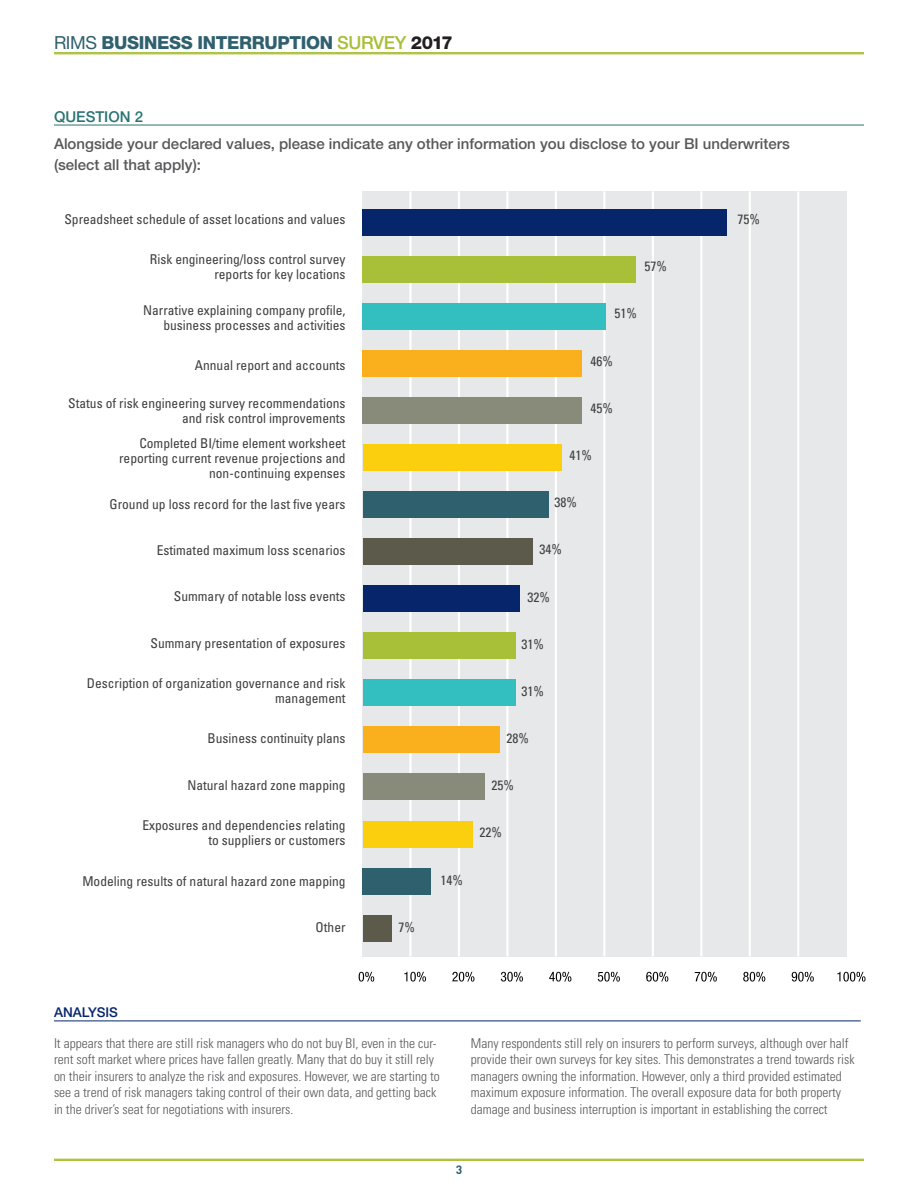
<style>
.page{position:relative;width:918px;height:1188px;background:#fff}
.page>*{position:absolute;margin:0;border:0;box-sizing:border-box;transform-origin:0 0}
.t1{font:800 18px "Helvetica Neue";letter-spacing:-.02em;color:#2f606e}
.t2{font:500 15px/21px "Helvetica Neue";color:#57585a}
.t3{font:500 15px "Helvetica Neue";color:#2a7372}
.t4{font:condensed 13.5px/15px "Univers";color:#3e3e3f;text-align:right}
.t5{font:300 condensed 13.5px/16.5px "Univers";color:#57585a}
.t6{font:500 13.5px "Helvetica Neue";color:#06256b}
.t7{font:700 12px "DIN";color:#2f606e}
.s1{font-weight:400}
.s2{font-weight:500;color:#a8bf38}
.s3{color:#231f20}
</style>
<div class="page">
<hr style="left:54px;top:52px;width:810px;height:1px;background:#a8bf38">
<hr style="left:54px;top:53px;width:810px;height:1px;background:#a8bf38">
<hr style="left:54px;top:54px;width:810px;height:1px;background:#a8bf38">
<hr style="left:54px;top:1159px;width:810px;height:1px;background:#a8bf38">
<hr style="left:54px;top:1160px;width:810px;height:1px;background:#a8bf38">
<div style="left:362px;top:191px;width:485px;height:765px;background:#e7e8e9"></div>
<hr style="left:409px;top:191px;width:3px;height:765px;background:#fff">
<hr style="left:458px;top:191px;width:2px;height:765px;background:#fff">
<hr style="left:506px;top:191px;width:3px;height:765px;background:#fff">
<hr style="left:555px;top:191px;width:2px;height:765px;background:#fff">
<hr style="left:603px;top:191px;width:2px;height:765px;background:#fff">
<hr style="left:652px;top:191px;width:2px;height:765px;background:#fff">
<hr style="left:700px;top:191px;width:2px;height:765px;background:#fff">
<hr style="left:749px;top:191px;width:2px;height:765px;background:#fff">
<hr style="left:797px;top:191px;width:2px;height:765px;background:#fff">
<svg style="left:359px;top:972px;width:15px;height:10px"></svg>
<svg style="left:404px;top:972px;width:22px;height:10px"></svg>
<svg style="left:452px;top:972px;width:22px;height:10px"></svg>
<svg style="left:501px;top:972px;width:22px;height:10px"></svg>
<svg style="left:549px;top:972px;width:22px;height:10px"></svg>
<svg style="left:598px;top:972px;width:22px;height:10px"></svg>
<svg style="left:646px;top:972px;width:22px;height:10px"></svg>
<svg style="left:695px;top:972px;width:22px;height:10px"></svg>
<svg style="left:743px;top:972px;width:22px;height:10px"></svg>
<svg style="left:792px;top:972px;width:22px;height:10px"></svg>
<svg style="left:837px;top:972px;width:29px;height:10px"></svg>
<div style="left:363px;top:632px;width:152px;height:27px;background:#a8bf38"></div>
<div style="left:363px;top:679px;width:152px;height:27px;background:#33bfbf"></div>
<div style="left:363px;top:726px;width:136px;height:27px;background:#fab01c"></div>
<div style="left:363px;top:773px;width:121px;height:27px;background:#888b7a"></div>
<div style="left:363px;top:821px;width:109px;height:27px;background:#fccf0e"></div>
<div style="left:363px;top:868px;width:68px;height:27px;background:#2f606e"></div>
<div style="left:363px;top:915px;width:29px;height:27px;background:#5c5a4b"></div>
<div style="left:363px;top:585px;width:156px;height:27px;background:#06256b"></div>
<div style="left:363px;top:256px;width:273px;height:27px;background:#a8bf38"></div>
<div style="left:363px;top:303px;width:243px;height:27px;background:#33bfbf"></div>
<div style="left:363px;top:350px;width:219px;height:27px;background:#fab01c"></div>
<div style="left:363px;top:397px;width:219px;height:27px;background:#888b7a"></div>
<div style="left:363px;top:444px;width:199px;height:27px;background:#fccf0e"></div>
<div style="left:363px;top:491px;width:186px;height:27px;background:#2f606e"></div>
<div style="left:363px;top:538px;width:169px;height:27px;background:#5c5a4b"></div>
<div style="left:363px;top:209px;width:364px;height:27px;background:#06256b"></div>
<hr style="left:54px;top:125px;width:810px;height:1px;background:#2a7372">
<hr style="left:54px;top:1021px;width:807px;height:1px;background:#06256b">
<h1 class="t1" style="left:54px;top:32px;width:400px"><span class="s1">RIMS</span> BUSINESS INTERRUPTION <span class="s2">SURVEY</span> <span class="s3">2017</span></h1>
<p class="t3" style="left:54px;top:107px;width:91px">QUESTION 2</p>
<p class="t2" style="left:54px;top:133px;width:737px">Alongside your declared values, please indicate any other information you disclose to your BI underwriters (select all that apply):</p>
<p class="t4" style="left:64px;top:211px;width:283px">Spreadsheet schedule of asset locations and values</p>
<p class="t4" style="left:150px;top:252px;width:197px">Risk engineering/loss control survey reports for key locations</p>
<p class="t4" style="left:143px;top:302px;width:204px">Narrative explaining company profile, business processes and activities</p>
<p class="t4" style="left:195px;top:357px;width:152px">Annual report and accounts</p>
<p class="t4" style="left:68px;top:395px;width:279px">Status of risk engineering survey recommendations and risk control improvements</p>
<p class="t4" style="left:119px;top:435px;width:228px">Completed BI/time element worksheet reporting current revenue projections and non-continuing expenses</p>
<p class="t4" style="left:109px;top:496px;width:238px">Ground up loss record for the last five years</p>
<p class="t4" style="left:157px;top:542px;width:190px">Estimated maximum loss scenarios</p>
<p class="t4" style="left:174px;top:589px;width:173px">Summary of notable loss events</p>
<p class="t4" style="left:151px;top:635px;width:196px">Summary presentation of exposures</p>
<p class="t4" style="left:87px;top:675px;width:260px">Description of organization governance and risk management</p>
<p class="t4" style="left:208px;top:731px;width:139px">Business continuity plans</p>
<p class="t4" style="left:187px;top:777px;width:160px">Natural hazard zone mapping</p>
<p class="t4" style="left:142px;top:817px;width:205px">Exposures and dependencies relating to suppliers or customers</p>
<p class="t4" style="left:82px;top:873px;width:265px">Modeling results of natural hazard zone mapping</p>
<p class="t4" style="left:316px;top:919px;width:31px">Other</p>
<p class="t6" style="left:54px;top:1005px;width:66px">ANALYSIS</p>
<p class="t4" style="left:398px;top:919px;width:18px">7%</p>
<p class="t4" style="left:440px;top:872px;width:24px">14%</p>
<p class="t4" style="left:644px;top:259px;width:24px">57%</p>
<p class="t4" style="left:614px;top:306px;width:24px">51%</p>
<p class="t4" style="left:590px;top:353px;width:24px">46%</p>
<p class="t4" style="left:590px;top:400px;width:24px">45%</p>
<p class="t4" style="left:569px;top:447px;width:24px">41%</p>
<p class="t4" style="left:554px;top:495px;width:24px">38%</p>
<p class="t4" style="left:539px;top:542px;width:24px">34%</p>
<p class="t4" style="left:527px;top:589px;width:24px">32%</p>
<p class="t4" style="left:521px;top:636px;width:24px">31%</p>
<p class="t4" style="left:521px;top:683px;width:24px">31%</p>
<p class="t4" style="left:506px;top:730px;width:24px">28%</p>
<p class="t4" style="left:491px;top:778px;width:24px">25%</p>
<p class="t4" style="left:479px;top:825px;width:24px">22%</p>
<p class="t4" style="left:737px;top:211px;width:24px">75%</p>
<p class="t5" style="left:54px;top:1035px;width:387px">It appears that there are still risk managers who do not buy BI, even in the cur&shy;rent soft market where prices have fallen greatly. Many that do buy it still rely on their insurers to analyze the risk and exposures. However, we are starting to see a trend of risk managers taking control of their own data, and getting back in the driver’s seat for negotiations with insurers.</p>
<p class="t5" style="left:471px;top:1035px;width:385px">Many respondents still rely on insurers to perform surveys, although over half provide their own surveys for key sites. This demonstrates a trend towards risk managers owning the information. However, only a third provided estimated maximum exposure information. The overall exposure data for both property damage and business interruption is important in establishing the correct</p>
<p class="t7" style="left:456px;top:1162px;width:8px">3</p>
</div>
